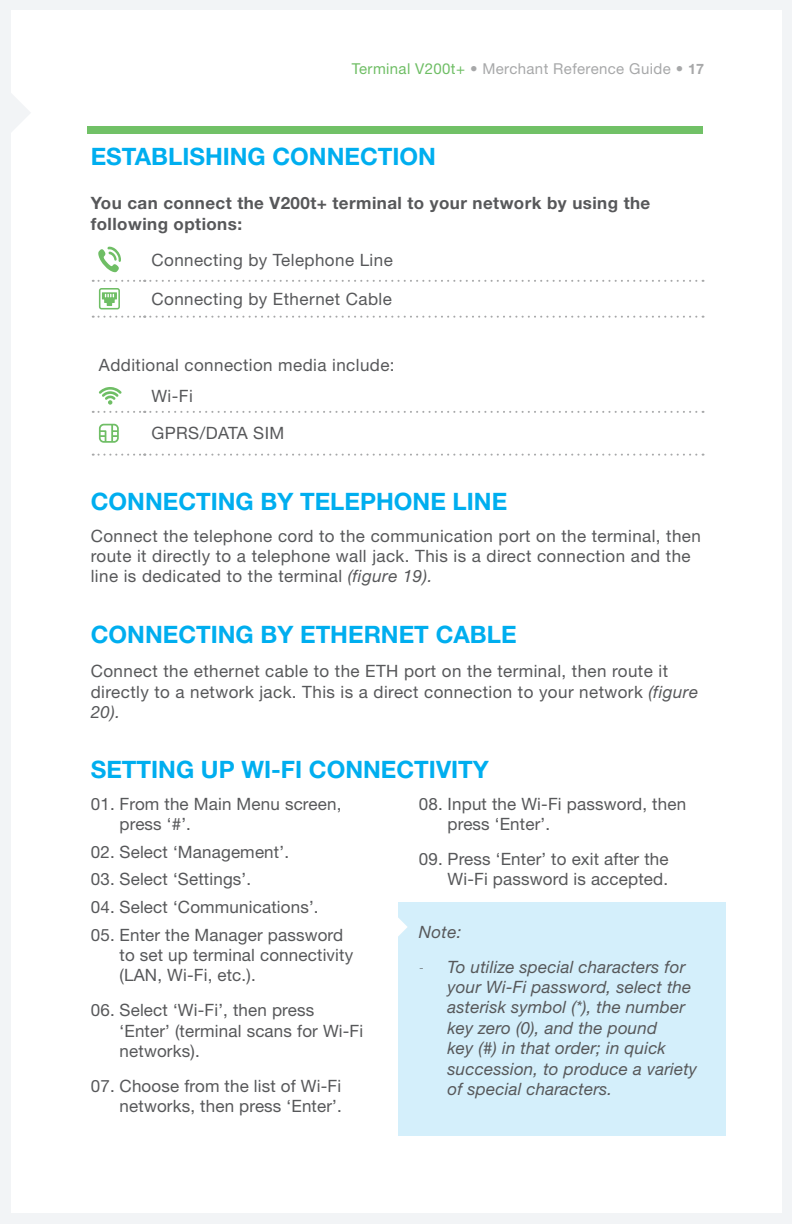
<style>
.page{position:relative;width:792px;height:1224px;background:#f2f4f6}
.page>*{position:absolute;margin:0;border:0;box-sizing:border-box;transform-origin:0 0}
.Heading_2{font:700 24px "Helvetica Neue LT Std";color:#00aeef}
.general_paragraph{font:17px/20.4px "Helvetica Neue LT Std";letter-spacing:.025em;color:#57585a}
.general_paragraph-2{font:italic 17px/20.4px "Helvetica Neue LT Std";letter-spacing:.01em;color:#57585a}
.general_paragraph-3{font:700 17px/20.4px "Helvetica Neue LT Std";letter-spacing:.025em;color:#57585a}
.t1{font:15px "Helvetica Neue LT Std";letter-spacing:.025em;color:#a7a8a9}
.s1{color:#6fbe65}
.s2{font-weight:700;font-size:14.4px}
.s3{font-style:italic}
.s4{font-weight:100;font-style:normal;font-stretch:condensed}
</style>
<div class="page">
<div style="left:11px;top:11px;width:770px;height:1202px;background:#fff"></div>
<svg style="left:11px;top:94px;width:19px;height:38px"></svg>
<div style="left:87px;top:126px;width:616px;height:8px;background:#71c167"></div>
<div style="left:398px;top:903px;width:327px;height:233px;background:#d4effb"></div>
<svg style="left:398px;top:918px;width:9px;height:18px"></svg>
<svg style="left:93px;top:280px;width:611px;height:2px"></svg>
<svg style="left:93px;top:411px;width:611px;height:2px"></svg>
<svg style="left:93px;top:316px;width:611px;height:2px"></svg>
<svg style="left:93px;top:454px;width:611px;height:2px"></svg>
<svg style="left:98px;top:247px;width:23px;height:25px"></svg>
<svg style="left:99px;top:288px;width:21px;height:21px"></svg>
<svg style="left:99px;top:387px;width:23px;height:18px"></svg>
<svg style="left:99px;top:424px;width:20px;height:19px"></svg>
<p class="t1" style="left:352px;top:60px;width:354px"><span class="s1">Terminal V200t+</span> • Merchant Reference Guide • <span class="s2">17</span></p>
<p class="Heading_2" style="left:91px;top:142px;width:347px">ESTABLISHING CONNECTION</p>
<p class="general_paragraph-3" style="left:91px;top:193px;width:561px">You can connect the V200t+ terminal to your network by using the following options:</p>
<p class="general_paragraph" style="left:151px;top:249px;width:243px">Connecting by Telephone Line</p>
<p class="general_paragraph" style="left:151px;top:288px;width:242px">Connecting by Ethernet Cable</p>
<p class="general_paragraph" style="left:99px;top:354px;width:297px">Additional connection media include:</p>
<p class="general_paragraph" style="left:151px;top:385px;width:43px">Wi-Fi</p>
<p class="general_paragraph" style="left:151px;top:423px;width:134px">GPRS/DATA SIM</p>
<p class="Heading_2" style="left:91px;top:486px;width:418px">CONNECTING BY TELEPHONE LINE</p>
<p class="general_paragraph" style="left:91px;top:525px;width:612px">Connect the telephone cord to the communication port on the terminal, then route it directly to a telephone wall jack. This is a direct connection and the line is dedicated to the terminal <span class="s3">(figure 19).</span></p>
<p class="Heading_2" style="left:91px;top:620px;width:427px">CONNECTING BY ETHERNET CABLE</p>
<p class="general_paragraph" style="left:91px;top:661px;width:609px">Connect the ethernet cable to the ETH port on the terminal, then route it directly to a network jack. This is a direct connection to your network <span class="s3">(figure<br>20).</span></p>
<p class="Heading_2" style="left:91px;top:755px;width:400px">SETTING UP WI-FI CONNECTIVITY</p>
<p class="general_paragraph" style="left:120px;top:793px;width:223px;text-indent:-29px">01. From the Main Menu screen, press ‘#’.</p>
<p class="general_paragraph" style="left:91px;top:841px;width:200px">02. Select ‘Management’.</p>
<p class="general_paragraph" style="left:91px;top:869px;width:162px">03. Select ‘Settings’.</p>
<p class="general_paragraph" style="left:91px;top:897px;width:229px">04. Select ‘Communications’.</p>
<p class="general_paragraph" style="left:120px;top:924px;width:235px;text-indent:-29px">05. Enter the Manager password to set up terminal connectivity (LAN, Wi-Fi, etc.).</p>
<p class="general_paragraph" style="left:120px;top:1000px;width:245px;text-indent:-29px">06. Select ‘Wi-Fi’, then press ‘Enter’ (terminal scans for Wi-Fi networks).</p>
<p class="general_paragraph" style="left:91px;top:1075px;width:253px;text-align:right">07. Choose from the list of Wi-Fi networks, then press ‘Enter’.</p>
<p class="general_paragraph" style="left:448px;top:793px;width:240px;text-indent:-29px">08. Input the Wi-Fi password, then press ‘Enter’.</p>
<p class="general_paragraph" style="left:419px;top:849px;width:251px;text-align:right">09. Press ‘Enter’ to exit after the<br>Wi-Fi password is accepted.</p>
<p class="general_paragraph-2" style="left:419px;top:921px;width:44px">Note:</p>
<p class="general_paragraph-2" style="left:448px;top:956px;width:251px;text-indent:-29px"><span class="s4">-</span> To utilize special characters for your Wi-Fi password, select the asterisk symbol (*), the number key zero (0), and the pound<br>key (#) in that order; in quick succession, to produce a variety of special characters.</p>
</div>
